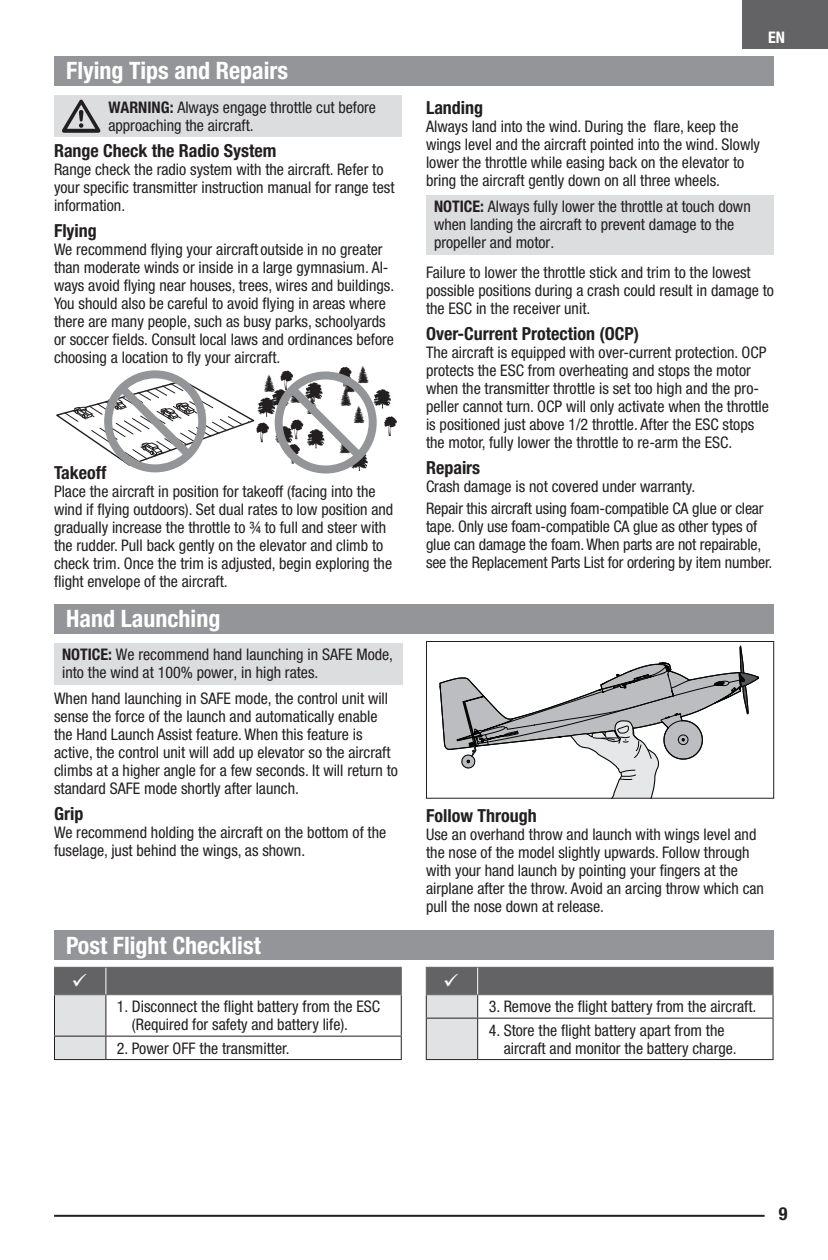
<style>
.page{position:relative;width:828px;height:1260px;background:#fff}
.page>*{position:absolute;margin:0;border:0;box-sizing:border-box;transform-origin:0 0}
.EFL_Main_Header{font:700 condensed 24px "Helvetica Neue LT Std";color:#fff}
.EFL_Sub_Header{font:700 condensed 18px "Helvetica Neue LT Std";color:#231f20}
.EFL_Body_Text{font:condensed 16px/18px "Helvetica Neue LT Std";color:#231f20}
.EFL_Notice{font:condensed 16px/18px "Helvetica Neue LT Std";color:#231f20}
.EFL_Cautions_and_War{font:condensed 16px/18px "Helvetica Neue LT Std";color:#231f20}
.t1{font:700 condensed 16px "Helvetica Neue LT Std";color:#fff}
.s1{font-weight:700}
</style>
<div class="page">
<div style="left:743px;top:0;width:85px;height:49px;background:#636366"></div>
<hr style="left:54px;top:1215px;width:711px;height:2px;background:#231f20">
<div style="left:54px;top:56px;width:720px;height:30px;background:#939598"></div>
<div style="left:54px;top:95px;width:348px;height:42px;background:#dcdddf"></div>
<svg style="left:62px;top:100px;width:38px;height:33px"></svg>
<div style="left:426px;top:195px;width:348px;height:60px;background:#dcdddf"></div>
<svg style="left:56px;top:365px;width:341px;height:109px"></svg>
<div style="left:54px;top:604px;width:720px;height:30px;background:#939598"></div>
<div style="left:54px;top:643px;width:348px;height:42px;background:#dcdddf"></div>
<svg style="left:439px;top:645px;width:320px;height:152px"></svg>
<div style="left:426px;top:641px;width:348px;height:158px;border:1px solid #231f20"></div>
<div style="left:54px;top:930px;width:720px;height:30px;background:#939598"></div>
<svg style="left:54px;top:967px;width:348px;height:93px"></svg>
<svg style="left:426px;top:967px;width:348px;height:93px"></svg>
<p class="EFL_Main_Header" style="left:66px;top:56px;width:224px">Flying Tips and Repairs</p>
<p class="EFL_Cautions_and_War" style="left:108px;top:98px;width:269px"><span class="s1">WARNING:</span> Always engage throttle cut before approaching the aircraft.</p>
<p class="EFL_Sub_Header" style="left:54px;top:139px;width:224px">Range Check the Radio System</p>
<p class="EFL_Body_Text" style="left:54px;top:160px;width:342px">Range check the radio system with the aircraft. Refer to your specific transmitter instruction manual for range test information.</p>
<p class="EFL_Sub_Header" style="left:54px;top:219px;width:44px">Flying</p>
<p class="EFL_Body_Text" style="left:54px;top:240px;width:342px">We recommend flying your aircraft outside in no greater than moderate winds or inside in a large gymnasium. Al&shy;ways avoid flying near houses, trees, wires and buildings.<br>You should also be careful to avoid flying in areas where there are many people, such as busy parks, schoolyards or soccer fields. Consult local laws and ordinances before choosing a location to fly your aircraft.</p>
<p class="EFL_Sub_Header" style="left:54px;top:461px;width:54px">Takeoff</p>
<p class="EFL_Body_Text" style="left:54px;top:482px;width:341px">Place the aircraft in position for takeoff (facing into the wind if flying outdoors). Set dual rates to low position and gradually increase the throttle to ¾ to full and steer with the rudder. Pull back gently on the elevator and climb to check trim. Once the trim is adjusted, begin exploring the flight envelope of the aircraft.</p>
<p class="EFL_Main_Header" style="left:66px;top:604px;width:156px">Hand Launching</p>
<p class="EFL_Notice" style="left:62px;top:646px;width:333px"><span class="s1">N</span><span class="s1">OTICE:</span> We recommend hand launching in SAFE Mode, into the wind at 100% power, in high rates.</p>
<p class="EFL_Body_Text" style="left:54px;top:690px;width:345px">When hand launching in SAFE mode, the control unit will sense the force of the launch and automatically enable the Hand Launch Assist feature. When this feature is active, the control unit will add up elevator so the aircraft climbs at a higher angle for a few seconds. It will return to standard SAFE mode shortly after launch.</p>
<p class="EFL_Sub_Header" style="left:54px;top:803px;width:31px">Grip</p>
<p class="EFL_Body_Text" style="left:54px;top:824px;width:334px">We recommend holding the aircraft on the bottom of the fuselage, just behind the wings, as shown.</p>
<p class="EFL_Main_Header" style="left:66px;top:931px;width:196px">Post Flight Checklist</p>
<p class="EFL_Body_Text" style="left:132px;top:997px;width:250px;text-indent:-15px">1. Disconnect the flight battery from the ESC (Required for safety and battery life).</p>
<p class="EFL_Body_Text" style="left:117px;top:1039px;width:174px">2. Power OFF the transmitter.</p>
<p class="t1" style="left:768px;top:28px;width:18px">EN</p>
<p class="EFL_Sub_Header" style="left:426px;top:97px;width:59px">Landing</p>
<p class="EFL_Body_Text" style="left:426px;top:117px;width:336px">Always land into the wind. During the flare, keep the wings level and the aircraft pointed into the wind. Slowly lower the throttle while easing back on the elevator to bring the aircraft gently down on all three wheels.</p>
<p class="EFL_Notice" style="left:434px;top:197px;width:318px"><span class="s1">NOTICE:</span> Always fully lower the throttle at touch down when landing the aircraft to prevent damage to the propeller and motor.</p>
<p class="EFL_Body_Text" style="left:426px;top:263px;width:349px">Failure to lower the throttle stick and trim to the lowest possible positions during a crash could result in damage to the ESC in the receiver unit.</p>
<p class="EFL_Sub_Header" style="left:426px;top:323px;width:215px">Over-Current Protection (OCP)</p>
<p class="EFL_Body_Text" style="left:426px;top:343px;width:345px">The aircraft is equipped with over-current protection. OCP protects the ESC from overheating and stops the motor when the transmitter throttle is set too high and the pro&shy;peller cannot turn. OCP will only activate when the throttle is positioned just above 1/2 throttle. After the ESC stops the motor, fully lower the throttle to re-arm the ESC.</p>
<p class="EFL_Sub_Header" style="left:426px;top:457px;width:56px">Repairs</p>
<p class="EFL_Body_Text" style="left:426px;top:477px;width:271px">Crash damage is not covered under warranty.</p>
<p class="EFL_Body_Text" style="left:426px;top:499px;width:348px">Repair this aircraft using foam-compatible CA glue or clear tape. Only use foam-compatible CA glue as other types of glue can damage the foam. When parts are not repairable, see the Replacement Parts List for ordering by item number.</p>
<p class="EFL_Sub_Header" style="left:426px;top:804px;width:112px">Follow Through</p>
<p class="EFL_Body_Text" style="left:426px;top:825px;width:339px">Use an overhand throw and launch with wings level and the nose of the model slightly upwards. Follow through with your hand launch by pointing your fingers at the airplane after the throw. Avoid an arcing throw which can pull the nose down at release.</p>
<p class="EFL_Body_Text" style="left:489px;top:997px;width:269px">3. Remove the flight battery from the aircraft.</p>
<p class="EFL_Body_Text" style="left:504px;top:1021px;width:235px;text-indent:-15px">4. Store the flight battery apart from the aircraft and monitor the battery charge.</p>
<p class="EFL_Sub_Header" style="left:779px;top:1203px;width:10px">9</p>
</div>
